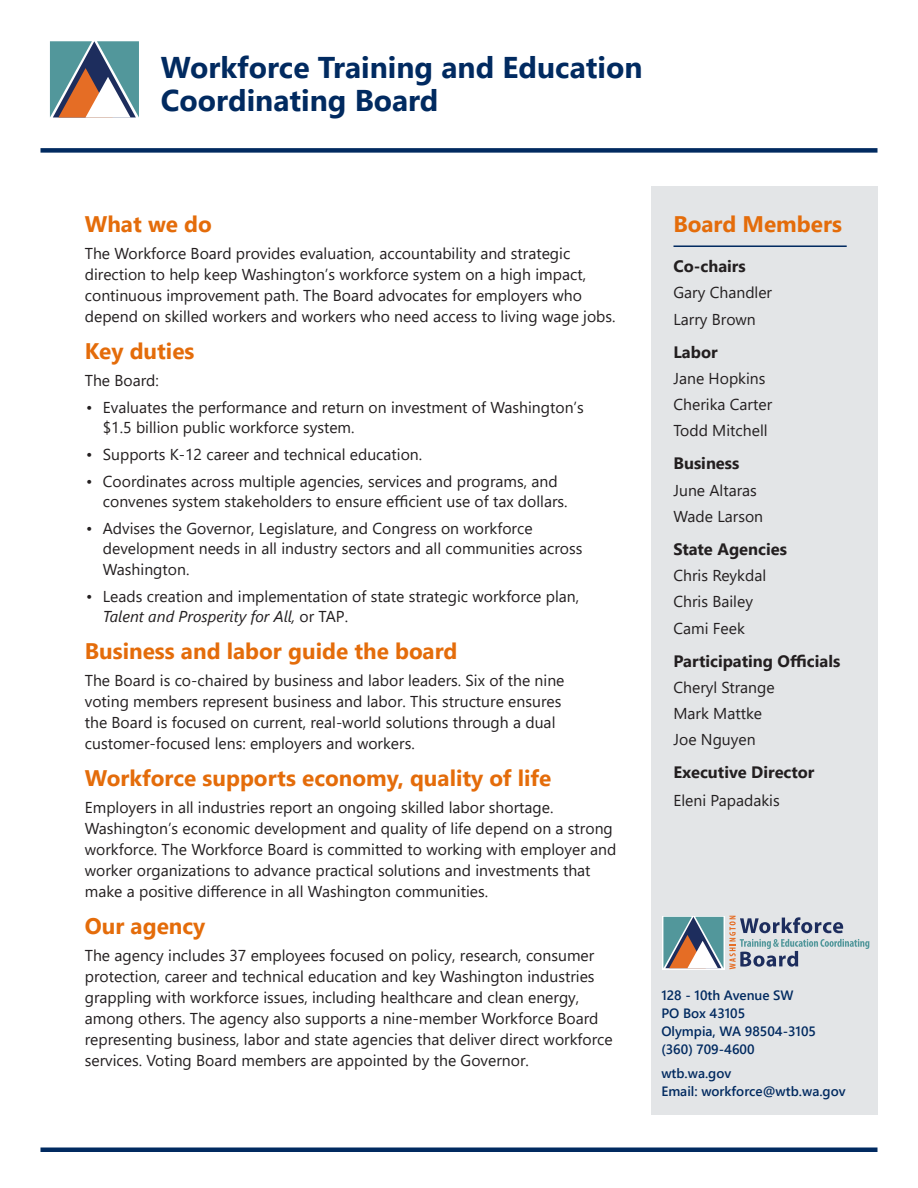
<style>
.page{position:relative;width:918px;height:1188px;background:#fff}
.page>*{position:absolute;margin:0;border:0;box-sizing:border-box;transform-origin:0 0}
.t1{font:700 30px/33px "Segoe UI";color:#012a60}
.Subhead{font:700 22.5px "Segoe UI";color:#e46c0a}
.Subhead_2{font:700 16.5px "Segoe UI";color:#231f20}
.Body_copy{font:15.75px/21px "Segoe UI";color:#231f20}
.Bullets{font:15.75px/20.2px "Segoe UI";color:#231f20}
.Body_copy-2{font:600 13.5px "Segoe UI";color:#012a60}
.s1{font-style:italic}
</style>
<div class="page">
<svg style="left:50px;top:41px;width:89px;height:77px"></svg>
<div style="left:651px;top:186px;width:227px;height:929px;background:#e3e5e7"></div>
<div style="left:40px;top:148px;width:838px;height:5px;background:#012a60"></div>
<hr style="left:40px;top:1148px;width:838px;height:4px;background:#012a60">
<svg style="left:663px;top:916px;width:206px;height:53px"></svg>
<hr style="left:674px;top:245px;width:173px;height:2px;background:#012a60">
<p class="t1" style="left:161px;top:48px;width:483px">Workforce Training and Education<br>Coordinating Board</p>
<p class="Subhead" style="left:85px;top:203px;width:129px">What we do</p>
<p class="Body_copy" style="left:85px;top:241px;width:532px">The Workforce Board provides evaluation, accountability and strategic direction to help keep Washington’s workforce system on a high impact, continuous improvement path. The Board advocates for employers who depend on skilled workers and workers who need access to living wage jobs.</p>
<p class="Subhead" style="left:85px;top:330px;width:111px">Key duties</p>
<p class="Body_copy" style="left:85px;top:368px;width:76px">The Board:</p>
<p class="Bullets" style="left:103px;top:396px;width:483px;text-indent:-16px">• Evaluates the performance and return on investment of Washington’s $1.5 billion public workforce system.</p>
<p class="Bullets" style="left:86px;top:443px;width:337px">• Supports K-12 career and technical education.</p>
<p class="Bullets" style="left:103px;top:470px;width:466px;text-indent:-16px">• Coordinates across multiple agencies, services and programs, and convenes system stakeholders to ensure efficient use of tax dollars.</p>
<p class="Bullets" style="left:103px;top:517px;width:481px;text-indent:-16px">• Advises the Governor, Legislature, and Congress on workforce development needs in all industry sectors and all communities across<br>Washington.</p>
<p class="Bullets" style="left:103px;top:585px;width:478px;text-indent:-16px">• Leads creation and implementation of state strategic workforce plan,<br><span class="s1">Talent and Prosperity for All,</span> or TAP.</p>
<p class="Subhead" style="left:85px;top:630px;width:374px">Business and labor guide the board</p>
<p class="Body_copy" style="left:85px;top:668px;width:481px">The Board is co-chaired by business and labor leaders. Six of the nine voting members represent business and labor. This structure ensures the Board is focused on current, real-world solutions through a dual customer-focused lens: employers and workers.</p>
<p class="Subhead" style="left:85px;top:757px;width:468px">Workforce supports economy, quality of life</p>
<p class="Body_copy" style="left:85px;top:795px;width:533px">Employers in all industries report an ongoing skilled labor shortage.<br>Washington’s economic development and quality of life depend on a strong workforce. The Workforce Board is committed to working with employer and worker organizations to advance practical solutions and investments that make a positive difference in all Washington communities.</p>
<p class="Subhead" style="left:85px;top:905px;width:122px">Our agency</p>
<p class="Body_copy" style="left:85px;top:943px;width:529px">The agency includes 37 employees focused on policy, research, consumer protection, career and technical education and key Washington industries grappling with workforce issues, including healthcare and clean energy, among others. The agency also supports a nine-member Workforce Board representing business, labor and state agencies that deliver direct workforce services. Voting Board members are appointed by the Governor.</p>
<p class="Subhead" style="left:674px;top:203px;width:170px">Board Members</p>
<p class="Subhead_2" style="left:674px;top:251px;width:74px">Co-chairs</p>
<p class="Body_copy" style="left:674px;top:281px;width:100px">Gary Chandler</p>
<p class="Body_copy" style="left:674px;top:307px;width:84px">Larry Brown</p>
<p class="Subhead_2" style="left:674px;top:336px;width:46px">Labor</p>
<p class="Body_copy" style="left:674px;top:366px;width:94px">Jane Hopkins</p>
<p class="Body_copy" style="left:674px;top:393px;width:100px">Cherika Carter</p>
<p class="Body_copy" style="left:674px;top:419px;width:96px">Todd Mitchell</p>
<p class="Subhead_2" style="left:674px;top:448px;width:67px">Business</p>
<p class="Body_copy" style="left:674px;top:478px;width:85px">June Altaras</p>
<p class="Body_copy" style="left:674px;top:504px;width:91px">Wade Larson</p>
<p class="Subhead_2" style="left:674px;top:533px;width:115px">State Agencies</p>
<p class="Body_copy" style="left:674px;top:564px;width:94px">Chris Reykdal</p>
<p class="Body_copy" style="left:674px;top:590px;width:81px">Chris Bailey</p>
<p class="Body_copy" style="left:674px;top:616px;width:73px">Cami Feek</p>
<p class="Subhead_2" style="left:674px;top:645px;width:168px">Participating Officials</p>
<p class="Body_copy" style="left:674px;top:675px;width:103px">Cheryl Strange</p>
<p class="Body_copy" style="left:674px;top:702px;width:90px">Mark Mattke</p>
<p class="Body_copy" style="left:674px;top:728px;width:84px">Joe Nguyen</p>
<p class="Subhead_2" style="left:674px;top:757px;width:143px">Executive Director</p>
<p class="Body_copy" style="left:674px;top:789px;width:108px">Eleni Papadakis</p>
<p class="Body_copy-2" style="left:661px;top:982px;width:134px">128 - 10th Avenue SW</p>
<p class="Body_copy-2" style="left:661px;top:1000px;width:85px">PO Box 43105</p>
<p class="Body_copy-2" style="left:661px;top:1018px;width:156px">Olympia, WA 98504-3105</p>
<p class="Body_copy-2" style="left:661px;top:1036px;width:95px">(360) 709-4600</p>
<p class="Body_copy-2" style="left:661px;top:1061px;width:72px">wtb.wa.gov</p>
<p class="Body_copy-2" style="left:661px;top:1079px;width:186px">Email: workforce@wtb.wa.gov</p>
</div>
